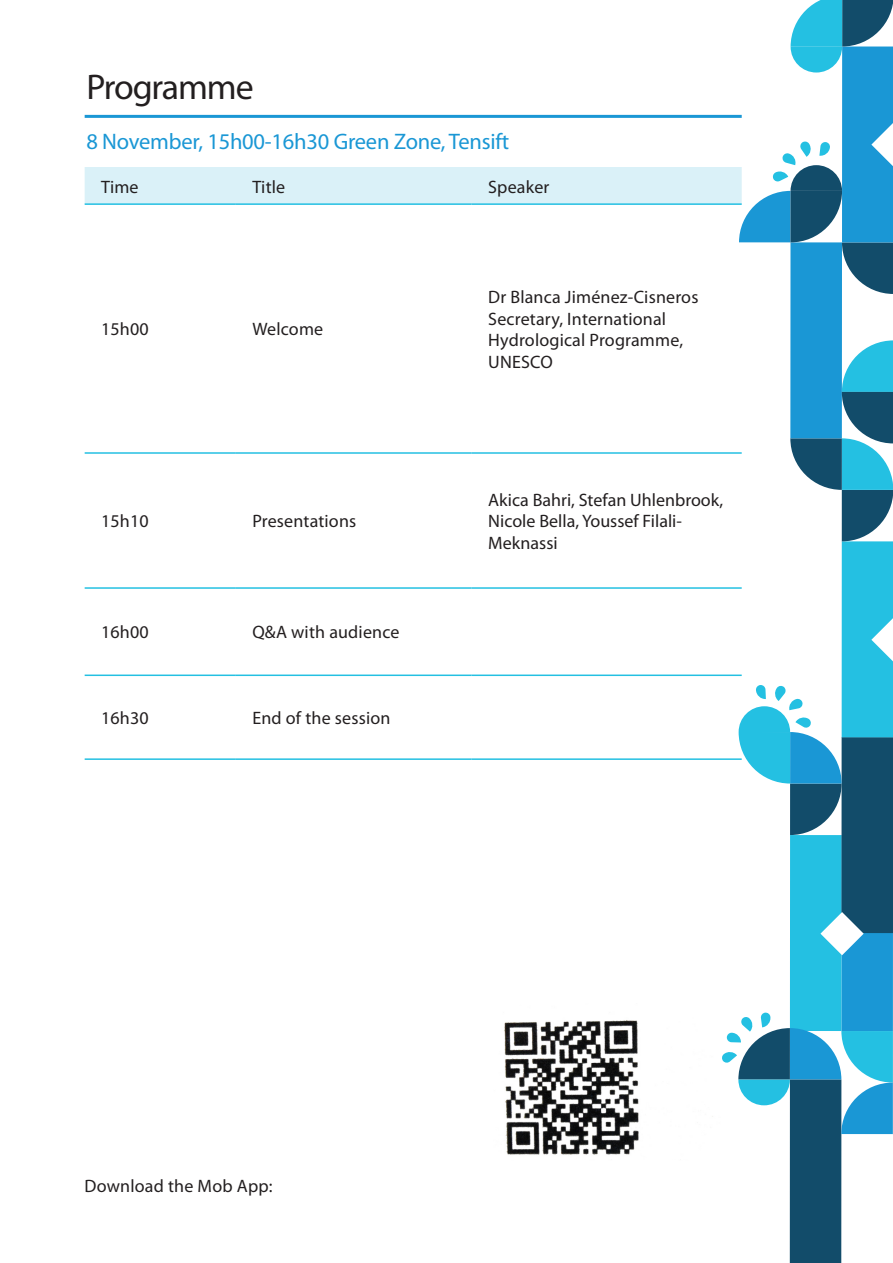
<style>
.page{position:relative;width:893px;height:1263px;background:#fff}
.page>*{position:absolute;margin:0;border:0;box-sizing:border-box;transform-origin:0 0}
.t1{font:35.85px "Myriad Pro";letter-spacing:-.035em;color:#231f20}
.t2{font:22.5px "Myriad Pro";letter-spacing:-.01em;color:#1a97d5}
.t3{font:18px/21.6px "Myriad Pro";letter-spacing:.01em;color:#231f20}
</style>
<div class="page">
<div style="left:841px;top:835px;width:52px;height:196px;background:#1a97d5"></div>
<hr style="left:892px;top:894px;width:1px;height:137px;background:#24c0e2">
<div style="left:790px;top:835px;width:51px;height:196px;background:#24c0e2"></div>
<div style="left:841px;top:737px;width:52px;height:196px;background:#124c6a"></div>
<div style="left:842px;top:541px;width:51px;height:196px;background:#24c0e2"></div>
<div style="left:790px;top:242px;width:52px;height:196px;background:#1a97d5"></div>
<div style="left:842px;top:46px;width:51px;height:196px;background:#1a97d5"></div>
<svg style="left:790px;top:340px;width:103px;height:201px"></svg>
<div style="left:790px;top:1079px;width:51px;height:184px;background:#124c6a"></div>
<svg style="left:791px;top:0;width:102px;height:73px"></svg>
<svg style="left:871px;top:618px;width:22px;height:43px"></svg>
<svg style="left:820px;top:912px;width:44px;height:43px"></svg>
<svg style="left:739px;top:685px;width:103px;height:150px"></svg>
<svg style="left:722px;top:1012px;width:171px;height:122px"></svg>
<svg style="left:85px;top:123px;width:808px;height:171px"></svg>
<hr style="left:85px;top:203px;width:151px;height:2px;background:#24c0e2">
<hr style="left:236px;top:203px;width:236px;height:2px;background:#24c0e2">
<hr style="left:85px;top:452px;width:151px;height:2px;background:#24c0e2">
<hr style="left:236px;top:452px;width:236px;height:2px;background:#24c0e2">
<hr style="left:472px;top:452px;width:270px;height:2px;background:#24c0e2">
<hr style="left:85px;top:587px;width:151px;height:2px;background:#24c0e2">
<hr style="left:236px;top:587px;width:236px;height:2px;background:#24c0e2">
<hr style="left:472px;top:587px;width:270px;height:2px;background:#24c0e2">
<hr style="left:85px;top:674px;width:151px;height:2px;background:#24c0e2">
<hr style="left:236px;top:674px;width:236px;height:2px;background:#24c0e2">
<hr style="left:472px;top:674px;width:270px;height:2px;background:#24c0e2">
<hr style="left:85px;top:758px;width:151px;height:2px;background:#24c0e2">
<hr style="left:472px;top:203px;width:270px;height:2px;background:#24c0e2">
<hr style="left:236px;top:758px;width:236px;height:2px;background:#24c0e2">
<hr style="left:472px;top:758px;width:270px;height:2px;background:#24c0e2">
<hr style="left:85px;top:115px;width:657px;height:3px;background:#1a97d5">
<img style="left:504px;top:1020px;width:209px;height:135px">
<p class="t1" style="left:86px;top:65px;width:169px">Programme</p>
<p class="t2" style="left:86px;top:127px;width:424px">8 November, 15h00-16h30 Green Zone, Tensift</p>
<p class="t3" style="left:101px;top:176px;width:39px">Time</p>
<p class="t3" style="left:252px;top:176px;width:34px">Title</p>
<p class="t3" style="left:488px;top:176px;width:63px">Speaker</p>
<p class="t3" style="left:101px;top:318px;width:49px">15h00</p>
<p class="t3" style="left:252px;top:318px;width:72px">Welcome</p>
<p class="t3" style="left:101px;top:510px;width:49px">15h10</p>
<p class="t3" style="left:252px;top:510px;width:105px">Presentations</p>
<p class="t3" style="left:101px;top:621px;width:49px">16h00</p>
<p class="t3" style="left:252px;top:621px;width:149px">Q&amp;A with audience</p>
<p class="t3" style="left:101px;top:707px;width:49px">16h30</p>
<p class="t3" style="left:252px;top:707px;width:140px">End of the session</p>
<p class="t3" style="left:488px;top:286px;width:212px">Dr Blanca Jiménez-Cisneros</p>
<p class="t3" style="left:488px;top:307px;width:196px">Secretary, International<br>Hydrological Programme,<br>UNESCO</p>
<p class="t3" style="left:488px;top:488px;width:237px">Akica Bahri, Stefan Uhlenbrook,<br>Nicole Bella, Youssef Filali-<br>Meknassi</p>
<p class="t3" style="left:85px;top:1175px;width:189px">Download the Mob App:</p>
</div>
